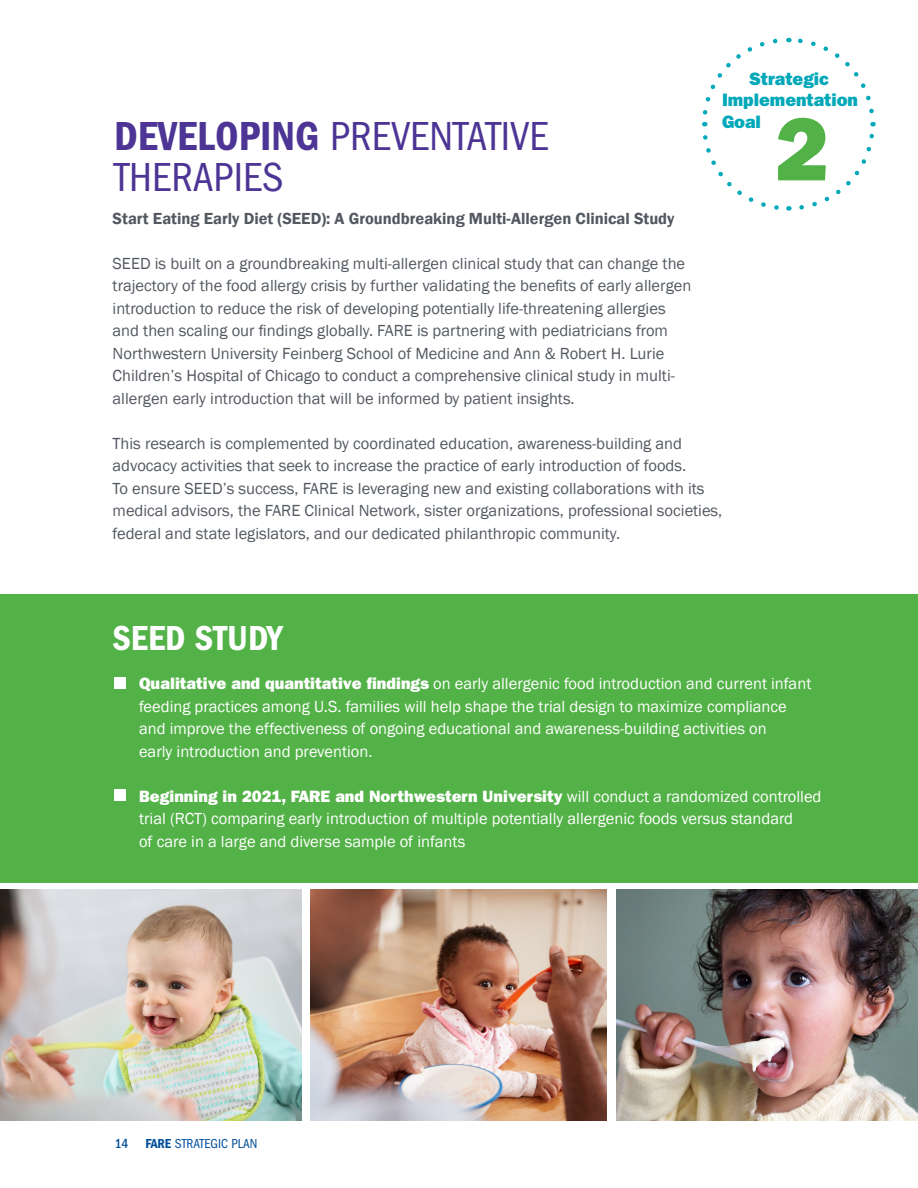
<style>
.page{position:relative;width:918px;height:1188px;background:#fff}
.page>*{position:absolute;margin:0;border:0;box-sizing:border-box;transform-origin:0 0}
.t1{font:90px "ITC Franklin Gothic Std Hvy";color:#53b247}
.t2{font:condensed 42px/40.5px "ITC Franklin Gothic Std";color:#4d3595}
.t3{font:36px "ITC Franklin Gothic Std Dm Cd";color:#fff}
.t4{font:18px "ITC Franklin Gothic Std Hvy";color:#00a8b9}
.t5{font:16.5px/22.5px "Franklin Gothic";color:#535860}
.t6{font:16.5px "Franklin Gothic";color:#fff}
.t7{font:16.5px "ITC Franklin Gothic Std Hvy";color:#fff}
.t8{font:600 16.5px "Franklin Gothic";color:#535860}
.t9{font:condensed 13.5px "ITC Franklin Gothic Std";color:#014e99}
.s1{font-family:"ITC Franklin Gothic Std Dm Cd";font-stretch:normal}
.s2{font-family:"ITC Franklin Gothic Std Hvy"}
.s3{font-family:"Franklin Gothic"}
.s4{font-weight:500}
</style>
<div class="page">
<div style="left:0;top:594px;width:918px;height:288px;background:#53b247"></div>
<div style="left:114px;top:677px;width:12px;height:12px;background:#fff"></div>
<div style="left:114px;top:789px;width:12px;height:12px;background:#fff"></div>
<svg style="left:799px;top:122px;width:77px;height:88px"></svg>
<svg style="left:788px;top:37px;width:86px;height:77px"></svg>
<svg style="left:702px;top:38px;width:76px;height:88px"></svg>
<svg style="left:703px;top:135px;width:86px;height:76px"></svg>
<img style="left:0;top:890px;width:302px;height:230px">
<img style="left:616px;top:890px;width:302px;height:230px">
<img style="left:310px;top:890px;width:296px;height:230px">
<p class="t2" style="left:114px;top:117px;width:436px"><span class="s1">DEVELOPING</span> PREVENTATIVE<br>THERAPIES</p>
<p class="t4" style="left:749px;top:68px;width:81px">Strategic</p>
<p class="t4" style="left:722px;top:90px;width:138px">Implementation</p>
<p class="t4" style="left:722px;top:111px;width:40px">Goal</p>
<p class="t1" style="left:775px;top:97px;width:55px">2</p>
<p class="t8" style="left:113px;top:208px;width:563px">Start Eating Early Diet (SEED): A Groundbreaking Multi-Allergen Clinical Study</p>
<p class="t5" style="left:113px;top:252px;width:580px">SEED is built on a groundbreaking multi-allergen clinical study that can change the trajectory of the food allergy crisis by further validating the benefits of early allergen</p>
<p class="t5" style="left:113px;top:297px;width:564px">introduction to reduce the risk of developing potentially life-threatening allergies and then scaling our findings globally. FARE is partnering with pediatricians from Northwestern University Feinberg School of Medicine and Ann &amp; Robert H. Lurie Children’s Hospital of Chicago to conduct a comprehensive clinical study in multi&shy;allergen early introduction that will be informed by patient insights.</p>
<p class="t5" style="left:113px;top:432px;width:611px">This research is complemented by coordinated education, awareness-building and advocacy activities that seek to increase the practice of early introduction of foods.<br>To ensure SEED’s success, FARE is leveraging new and existing collaborations with its medical advisors, the FARE Clinical Network, sister organizations, professional societies, federal and state legislators, and our dedicated philanthropic community.</p>
<p class="t3" style="left:113px;top:618px;width:172px">SEED STUDY</p>
<p class="t6" style="left:139px;top:673px;width:674px"><span class="s2">Qualitative and quantitative findings</span> on early allergenic food introduction and current infant</p>
<p class="t6" style="left:139px;top:696px;width:649px">feeding practices among U.S. families will help shape the trial design to maximize compliance</p>
<p class="t6" style="left:139px;top:718px;width:629px">and improve the effectiveness of ongoing educational and awareness-building activities on</p>
<p class="t6" style="left:139px;top:741px;width:235px">early introduction and prevention.</p>
<p class="t7" style="left:139px;top:786px;width:684px">Beginning in 2021, FARE and Northwestern University <span class="s3">will conduct a randomized controlled</span></p>
<p class="t6" style="left:139px;top:808px;width:656px">trial (RCT) comparing early introduction of multiple potentially allergenic foods versus standard</p>
<p class="t6" style="left:139px;top:831px;width:328px">of care in a large and diverse sample of infants</p>
<p class="t9" style="left:115px;top:1136px;width:144px"><span class="s4">14</span> <span class="s1">FARE</span> STRATEGIC PLAN</p>
</div>
